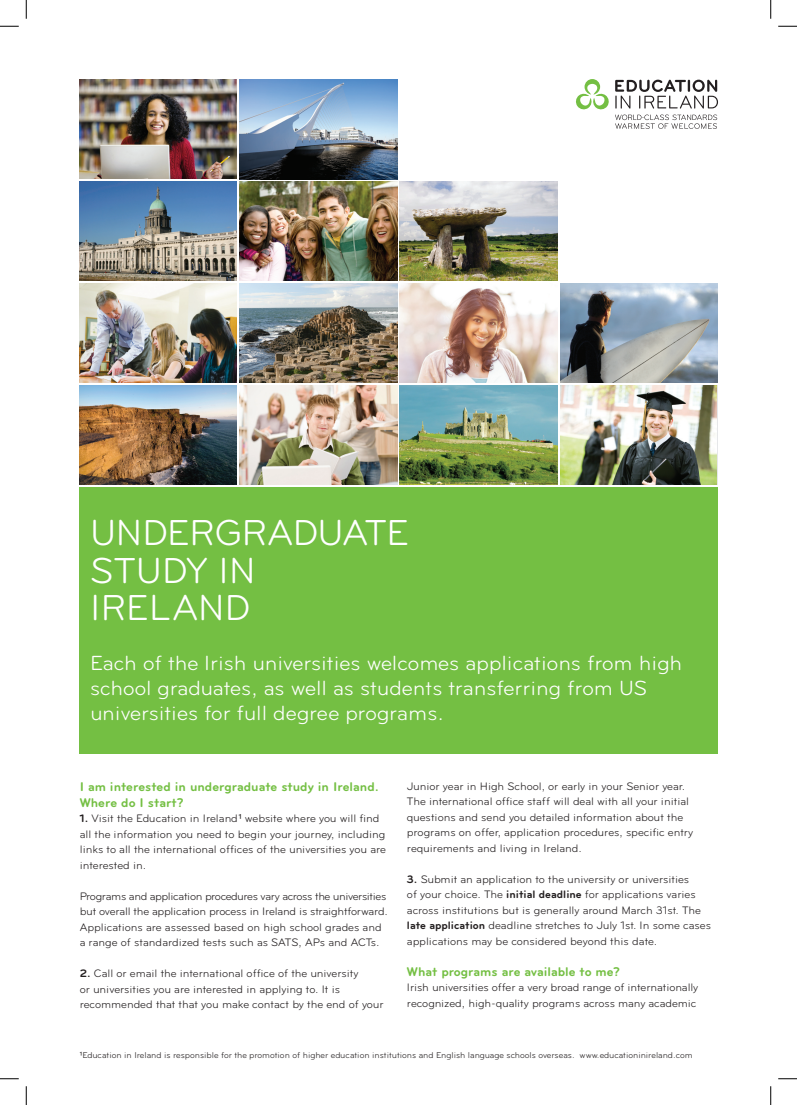
<style>
.page{position:relative;width:797px;height:1105px;background:#fff}
.page>*{position:absolute;margin:0;border:0;box-sizing:border-box;transform-origin:0 0}
.t1{font:37.5px/37.5px "Bryant";letter-spacing:-.015em;color:#fff}
.t2{font:21.25px/25px "Bryant";color:#fff}
.t3{font:700 13.12px/15.5px "Bryant";color:#74bf43}
.t4{font:11.25px/15.5px "Bryant";letter-spacing:-.005em;color:#231f20}
.t5{font:8.75px "Bryant";color:#231f20}
.s1{font-weight:700}
.s2{font-family:"Helvetica Neue"}
</style>
<div class="page">
<svg style="left:615px;top:80px;width:103px;height:29px"></svg>
<svg style="left:615px;top:115px;width:102px;height:14px"></svg>
<svg style="left:576px;top:79px;width:33px;height:31px"></svg>
<img style="left:560px;top:385px;width:157px;height:99px">
<img style="left:560px;top:283px;width:157px;height:99px">
<img style="left:400px;top:385px;width:157px;height:99px">
<img style="left:400px;top:283px;width:157px;height:99px">
<img style="left:240px;top:385px;width:157px;height:99px">
<img style="left:240px;top:283px;width:157px;height:99px">
<img style="left:79px;top:385px;width:157px;height:99px">
<img style="left:79px;top:283px;width:158px;height:99px">
<div style="left:79px;top:487px;width:638px;height:266px;background:#74bf43"></div>
<img style="left:240px;top:179px;width:157px;height:101px">
<img style="left:240px;top:79px;width:157px;height:100px">
<img style="left:79px;top:181px;width:158px;height:99px">
<img style="left:400px;top:181px;width:157px;height:99px">
<img style="left:79px;top:79px;width:158px;height:100px">
<svg style="left:0;top:25px;width:19px;height:2px"></svg>
<svg style="left:778px;top:25px;width:19px;height:2px"></svg>
<svg style="left:0;top:1078px;width:19px;height:1px"></svg>
<svg style="left:778px;top:1078px;width:19px;height:1px"></svg>
<svg style="left:25px;top:0;width:2px;height:19px"></svg>
<svg style="left:25px;top:1086px;width:2px;height:19px"></svg>
<svg style="left:770px;top:0;width:1px;height:19px"></svg>
<svg style="left:770px;top:1086px;width:1px;height:19px"></svg>
<h1 class="t1" style="left:90px;top:514px;width:320px">UNDERGRADUATE<br>STUDY IN<br>IRELAND</h1>
<h2 class="t2" style="left:90px;top:650px;width:593px">Each of the Irish universities welcomes applications from high school graduates, as well as students transferring from US universities for full degree programs.</h2>
<p class="t3" style="left:80px;top:779px;width:301px">I am interested in undergraduate study in Ireland.<br>Where do I start?</p>
<p class="t4" style="left:80px;top:811px;width:308px"><span class="s1">1.</span> Visit the Education in Ireland<span class="s2">¹</span> website where you will find all the information you need to begin your journey, including links to all the international offices of the universities you are interested in.</p>
<p class="t4" style="left:80px;top:888px;width:310px">Programs and application procedures vary across the universities but overall the application process in Ireland is straightforward.<br>Applications are assessed based on high school grades and a range of standardized tests such as SATS, APs and ACTs.</p>
<p class="t4" style="left:80px;top:966px;width:305px"><span class="s1">2.</span> Call or email the international office of the university<br>or universities you are interested in applying to. It is recommended that that you make contact by the end of your</p>
<p class="t4" style="left:407px;top:778px;width:288px">Junior year in High School, or early in your Senior year.<br>The international office staff will deal with all your initial questions and send you detailed information about the programs on offer, application procedures, specific entry requirements and living in Ireland.</p>
<p class="t4" style="left:407px;top:871px;width:306px"><span class="s1">3.</span> Submit an application to the university or universities<br>of your choice. The <span class="s1">initial deadline</span> for applications varies across institutions but is generally around March 31st. The <span class="s1">late application</span> deadline stretches to July 1st. In some cases applications may be considered beyond this date.</p>
<p class="t3" style="left:407px;top:964px;width:215px">What programs are available to me?</p>
<p class="t4" style="left:407px;top:980px;width:293px">Irish universities offer a very broad range of internationally recognized, high-quality programs across many academic</p>
<p class="t5" style="left:79px;top:1050px;width:615px"><span class="s2">¹</span>Education in Ireland is responsible for the promotion of higher education institutions and English language schools overseas. www.educationinireland.com</p>
</div>
